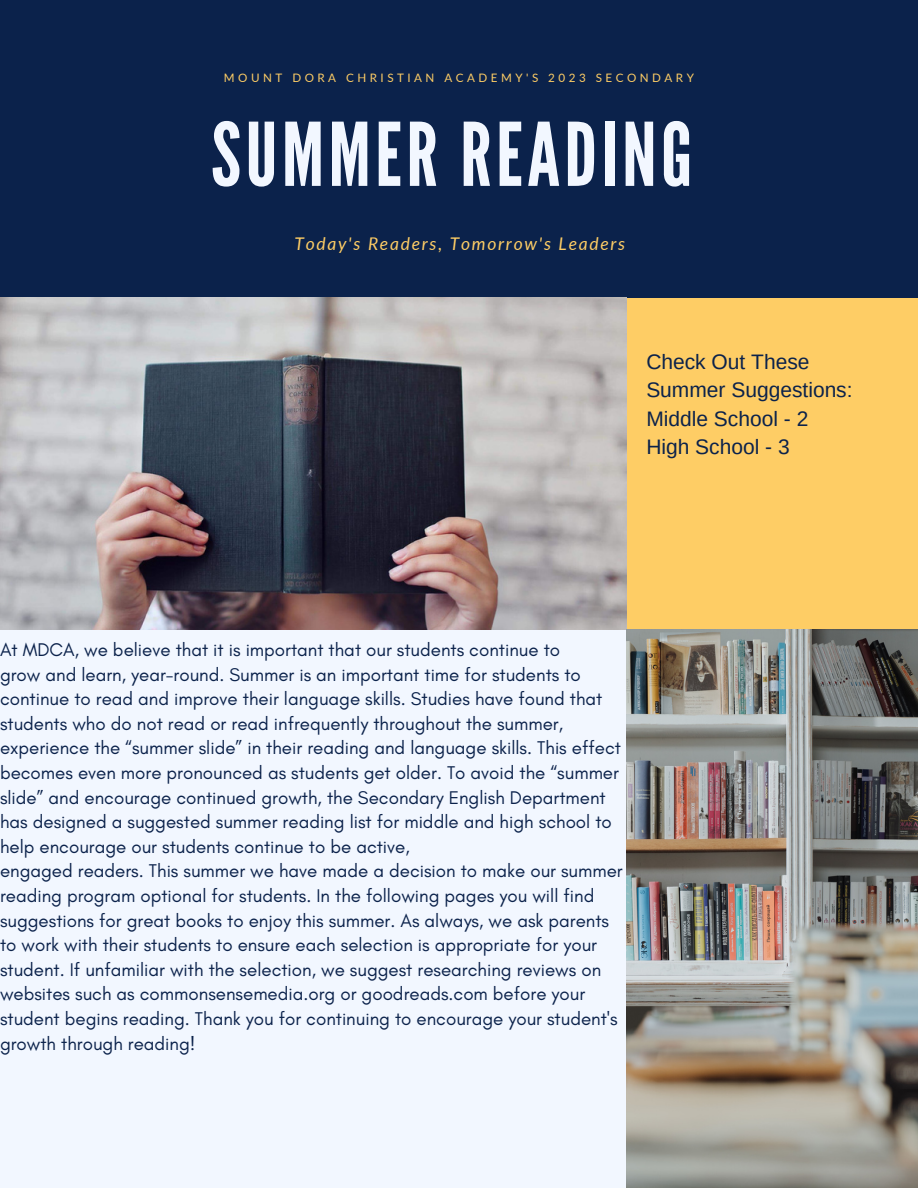
<style>
.page{position:relative;width:918px;height:1188px;background:#f2f7ff}
.page>*{position:absolute;margin:0;border:0;box-sizing:border-box;transform-origin:0 0}
.t1{font:87.45px "League Gothic";letter-spacing:.05em;color:#f2f7ff}
.t2{font:21px/28.2px "Arimo";color:#0b224b}
.t3{font:18.75px/24.6px "Glacial Indifference";color:#0b224b}
.t4{font:italic 17.55px "Lato";letter-spacing:.1em;color:#fecd65}
.t5{font:11.7px "Lato";letter-spacing:.3em;color:#fecd65}
</style>
<div class="page">
<div style="left:610px;top:298px;width:308px;height:332px;background:#fecd65"></div>
<div style="left:0;top:0;width:918px;height:298px;background:#0b224b"></div>
<img style="left:0;top:298px;width:626px;height:332px">
<img style="left:626px;top:630px;width:292px;height:558px">
<p class="t5" style="left:224px;top:71px;width:472px">MOUNT DORA CHRISTIAN ACADEMY'S 2023 SECONDARY</p>
<h1 class="t1" style="left:211px;top:104px;width:483px">SUMMER READING</h1>
<p class="t4" style="left:294px;top:233px;width:332px">Today's Readers, Tomorrow's Leaders</p>
<p class="t2" style="left:646px;top:348px;width:208px">Check Out These<br>Summer Suggestions:<br>Middle School - 2<br>High School - 3</p>
<p class="t3" style="left:0;top:637px;width:624px">At MDCA, we believe that it is important that our students continue to<br>grow and learn, year-round. Summer is an important time for students to continue to read and improve their language skills. Studies have found that students who do not read or read infrequently throughout the summer, experience the “summer slide” in their reading and language skills. This effect becomes even more pronounced as students get older. To avoid the “summer slide” and encourage continued growth, the Secondary English Department has designed a suggested summer reading list for middle and high school to help encourage our students continue to be active,<br>engaged readers. This summer we have made a decision to make our summer reading program optional for students. In the following pages you will find suggestions for great books to enjoy this summer. As always, we ask parents to work with their students to ensure each selection is appropriate for your student. If unfamiliar with the selection, we suggest researching reviews on websites such as commonsensemedia.org or goodreads.com before your student begins reading. Thank you for continuing to encourage your student's growth through reading!</p>
</div>
